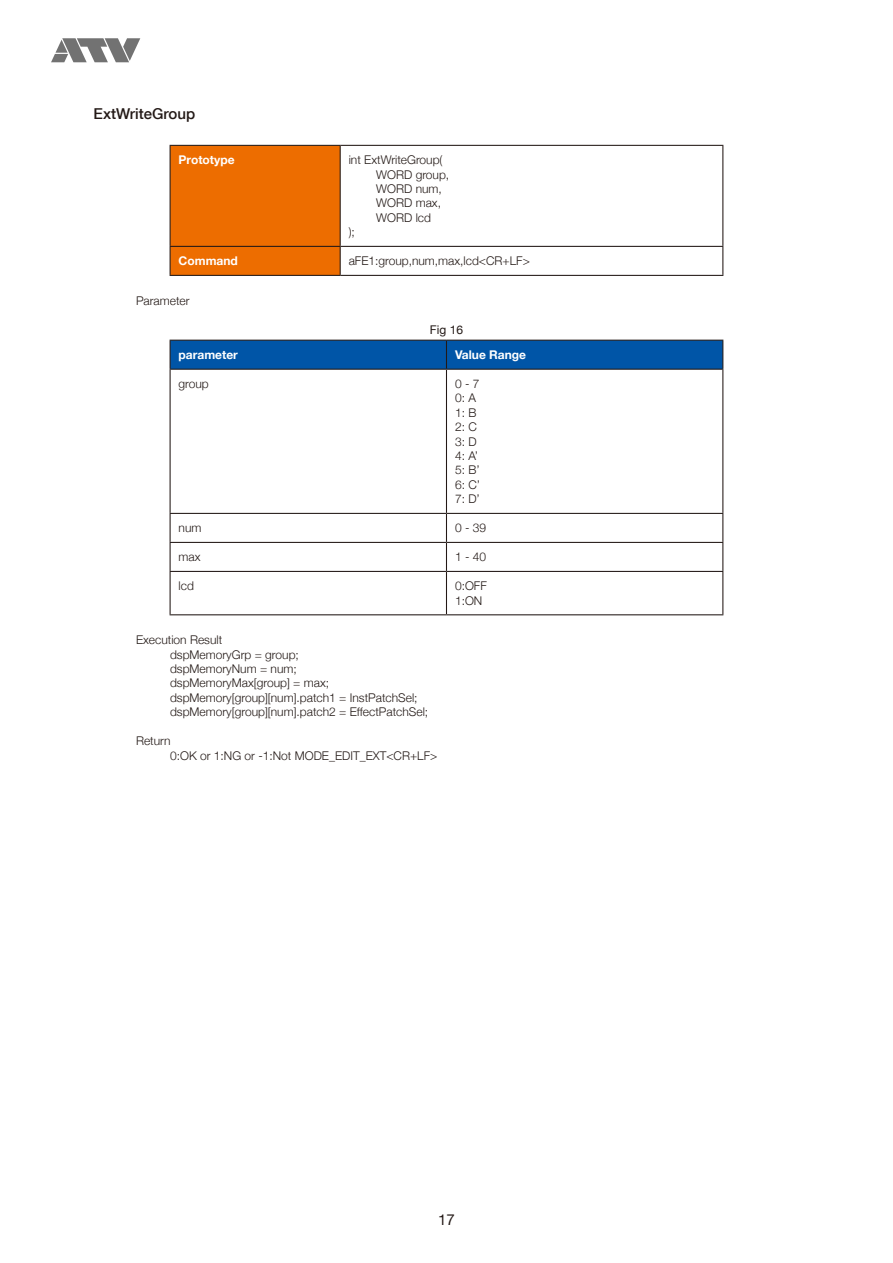
<style>
.page{position:relative;width:893px;height:1263px;background:#fff}
.page>*{position:absolute;margin:0;border:0;box-sizing:border-box;transform-origin:0 0}
.t1{font:500 15px "Helvetica Neue";color:#231916}
.t2{font:15px "Helvetica Neue";color:#231916}
.t3{font:300 12px/14.4px "Helvetica Neue";color:#231916}
.t4{font:700 12px "Helvetica Neue";color:#fff}
.t5{font:12px "Helvetica Neue";color:#231916}
</style>
<div class="page">
<svg style="left:51px;top:38px;width:89px;height:24px"></svg>
<hr style="left:340px;top:145px;width:383px;height:1px;background:#231916">
<hr style="left:722px;top:146px;width:1px;height:100px;background:#231916">
<hr style="left:340px;top:246px;width:383px;height:1px;background:#231916">
<div style="left:170px;top:145px;width:171px;height:130px;background:#ed6d00"></div>
<svg style="left:722px;top:247px;width:1px;height:28px"></svg>
<hr style="left:170px;top:275px;width:170px;height:1px;background:#231916">
<hr style="left:340px;top:275px;width:383px;height:1px;background:#231916">
<svg style="left:170px;top:340px;width:553px;height:29px;background:#0152a1"></svg>
<hr style="left:170px;top:369px;width:276px;height:1px;background:#231916">
<hr style="left:170px;top:370px;width:1px;height:143px;background:#231916">
<hr style="left:446px;top:369px;width:277px;height:1px;background:#231916">
<hr style="left:446px;top:370px;width:1px;height:143px;background:#231916">
<hr style="left:722px;top:370px;width:1px;height:143px;background:#231916">
<hr style="left:170px;top:513px;width:276px;height:1px;background:#231916">
<hr style="left:446px;top:513px;width:277px;height:1px;background:#231916">
<hr style="left:170px;top:542px;width:276px;height:1px;background:#231916">
<svg style="left:170px;top:514px;width:1px;height:57px"></svg>
<hr style="left:446px;top:542px;width:277px;height:1px;background:#231916">
<svg style="left:446px;top:514px;width:1px;height:57px"></svg>
<svg style="left:722px;top:514px;width:1px;height:57px"></svg>
<hr style="left:170px;top:571px;width:276px;height:1px;background:#231916">
<hr style="left:170px;top:572px;width:1px;height:42px;background:#231916">
<hr style="left:446px;top:571px;width:277px;height:1px;background:#231916">
<hr style="left:446px;top:572px;width:1px;height:42px;background:#231916">
<hr style="left:722px;top:572px;width:1px;height:42px;background:#231916">
<hr style="left:170px;top:614px;width:276px;height:1px;background:#231916">
<hr style="left:446px;top:614px;width:277px;height:1px;background:#231916">
<p class="t1" style="left:94px;top:102px;width:103px">ExtWriteGroup</p>
<p class="t4" style="left:179px;top:149px;width:58px">Prototype</p>
<p class="t3" style="left:349px;top:152px;width:95px">int ExtWriteGroup(</p>
<p class="t3" style="left:376px;top:166px;width:74px">WORD group,</p>
<p class="t3" style="left:376px;top:181px;width:67px">WORD num,</p>
<p class="t3" style="left:376px;top:195px;width:66px">WORD max,</p>
<p class="t3" style="left:376px;top:210px;width:56px">WORD lcd</p>
<p class="t3" style="left:349px;top:224px;width:8px">);</p>
<p class="t4" style="left:179px;top:250px;width:61px">Command</p>
<p class="t3" style="left:349px;top:253px;width:183px">aFE1:group,num,max,lcd&lt;CR+LF&gt;</p>
<p class="t3" style="left:136px;top:293px;width:55px">Parameter</p>
<p class="t5" style="left:430px;top:319px;width:35px">Fig 16</p>
<p class="t4" style="left:179px;top:344px;width:61px">parameter</p>
<p class="t4" style="left:455px;top:344px;width:73px">Value Range</p>
<p class="t3" style="left:179px;top:376px;width:32px">group</p>
<p class="t3" style="left:455px;top:376px;width:27px">0-7<br>0: A<br>1: B<br>2: C<br>3: D<br>4: A’<br>5: B’<br>6: C’<br>7: D’</p>
<p class="t3" style="left:179px;top:520px;width:24px">num</p>
<p class="t3" style="left:455px;top:520px;width:33px">0-39</p>
<p class="t3" style="left:179px;top:549px;width:23px">max</p>
<p class="t3" style="left:455px;top:549px;width:33px">1-40</p>
<p class="t3" style="left:179px;top:578px;width:17px">lcd</p>
<p class="t3" style="left:455px;top:578px;width:33px">0:OFF<br>1:ON</p>
<p class="t3" style="left:170px;top:632px;width:260px;text-indent:-34px">Execution Result<br>dspMemoryGrp = group;<br>dspMemoryNum = num;<br>dspMemoryMax[group] = max; dspMemory[group][num].patch1 = InstPatchSel; dspMemory[group][num].patch2 = EffectPatchSel;</p>
<p class="t3" style="left:170px;top:733px;width:269px;text-indent:-34px">Return<br>0:OK or 1:NG or -1:Not MODE_EDIT_EXT&lt;CR+LF&gt;</p>
<p class="t2" style="left:438px;top:1207px;width:18px">17</p>
</div>
